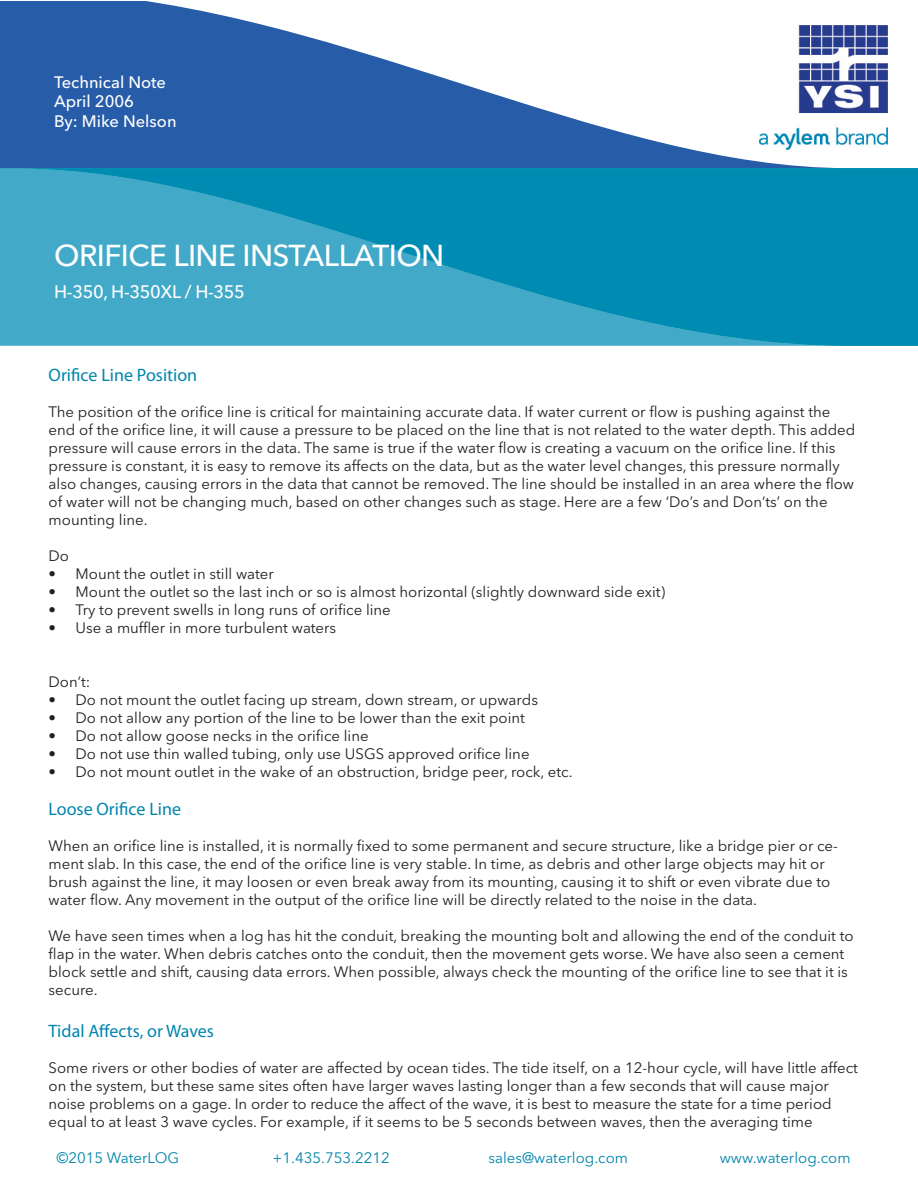
<style>
.page{position:relative;width:918px;height:1188px;background:#fff}
.page>*{position:absolute;margin:0;border:0;box-sizing:border-box;transform-origin:0 0}
.App_Note_Main_Headli{font:500 30px "Avenir Next LT Pro";letter-spacing:-.02em;color:#fff}
.Paragraph_Body{font:18px "Myriad Pro";color:#0085ad}
.App_Note_Main_Headli-2{font:500 18px "Avenir Next LT Pro";letter-spacing:-.02em;color:#fff}
.t1{font:500 16.5px "Avenir Next LT Pro";color:#fff}
.t2{font:15px/18px "Avenir Next LT Pro";color:#231f20}
.Photo_Caption{font:15px "Avenir Next LT Pro";color:#0085ad}
</style>
<div class="page">
<svg style="left:0;top:1px;width:834px;height:167px;fill:#275ca8"></svg>
<svg style="left:0;top:168px;width:918px;height:178px;background:#1e98bc"></svg>
<img style="left:760px;top:25px;width:128px;height:124px">
<p class="t1" style="left:54px;top:72px;width:114px">Technical Note</p>
<p class="t1" style="left:54px;top:91px;width:82px">April 2006</p>
<p class="t1" style="left:54px;top:111px;width:124px">By: Mike Nelson</p>
<p class="App_Note_Main_Headli" style="left:54px;top:237px;width:392px">ORIFICE LINE INSTALLATION</p>
<p class="App_Note_Main_Headli-2" style="left:54px;top:281px;width:192px">H-350, H-350XL / H-355</p>
<p class="Paragraph_Body" style="left:49px;top:364px;width:150px">Orifice Line Position</p>
<p class="t2" style="left:49px;top:402px;width:808px">The position of the orifice line is critical for maintaining accurate data. If water current or flow is pushing against the end of the orifice line, it will cause a pressure to be placed on the line that is not related to the water depth. This added pressure will cause errors in the data. The same is true if the water flow is creating a vacuum on the orifice line. If this pressure is constant, it is easy to remove its affects on the data, but as the water level changes, this pressure normally also changes, causing errors in the data that cannot be removed. The line should be installed in an area where the flow of water will not be changing much, based on other changes such as stage. Here are a few ‘Do’s and Don’ts’ on the mounting line.</p>
<p class="t2" style="left:49px;top:546px;width:22px">Do</p>
<p class="t2" style="left:49px;top:564px;width:227px">• Mount the outlet in still water</p>
<p class="t2" style="left:49px;top:582px;width:618px">• Mount the outlet so the last inch or so is almost horizontal (slightly downward side exit)</p>
<p class="t2" style="left:49px;top:600px;width:344px">• Try to prevent swells in long runs of orifice line</p>
<p class="t2" style="left:49px;top:618px;width:289px">• Use a muffler in more turbulent waters</p>
<p class="t2" style="left:49px;top:672px;width:43px">Don’t:</p>
<p class="t2" style="left:49px;top:690px;width:491px">• Do not mount the outlet facing up stream, down stream, or upwards</p>
<p class="t2" style="left:49px;top:708px;width:478px">• Do not allow any portion of the line to be lower than the exit point</p>
<p class="t2" style="left:49px;top:726px;width:322px">• Do not allow goose necks in the orifice line</p>
<p class="t2" style="left:49px;top:744px;width:483px">• Do not use thin walled tubing, only use USGS approved orifice line</p>
<p class="t2" style="left:49px;top:762px;width:525px">• Do not mount outlet in the wake of an obstruction, bridge peer, rock, etc.</p>
<p class="Paragraph_Body" style="left:49px;top:797px;width:134px">Loose Orifice Line</p>
<p class="t2" style="left:49px;top:836px;width:791px">When an orifice line is installed, it is normally fixed to some permanent and secure structure, like a bridge pier or ce&shy;ment slab. In this case, the end of the orifice line is very stable. In time, as debris and other large objects may hit or brush against the line, it may loosen or even break away from its mounting, causing it to shift or even vibrate due to water flow. Any movement in the output of the orifice line will be directly related to the noise in the data.</p>
<p class="t2" style="left:49px;top:926px;width:807px">We have seen times when a log has hit the conduit, breaking the mounting bolt and allowing the end of the conduit to flap in the water. When debris catches onto the conduit, then the movement gets worse. We have also seen a cement block settle and shift, causing data errors. When possible, always check the mounting of the orifice line to see that it is secure.</p>
<p class="Paragraph_Body" style="left:49px;top:1020px;width:167px">Tidal Affects, or Waves</p>
<p class="t2" style="left:49px;top:1059px;width:811px">Some rivers or other bodies of water are affected by ocean tides. The tide itself, on a 12-hour cycle, will have little affect on the system, but these same sites often have larger waves lasting longer than a few seconds that will cause major noise problems on a gage. In order to reduce the affect of the wave, it is best to measure the state for a time period equal to at least 3 wave cycles. For example, if it seems to be 5 seconds between waves, then the averaging time</p>
<p class="Photo_Caption" style="left:57px;top:1149px;width:124px">©2015 WaterLOG</p>
<p class="Photo_Caption" style="left:273px;top:1149px;width:119px">+1.435.753.2212</p>
<p class="Photo_Caption" style="left:489px;top:1149px;width:141px">sales@waterlog.com</p>
<p class="Photo_Caption" style="left:720px;top:1149px;width:132px">www.waterlog.com</p>
</div>
